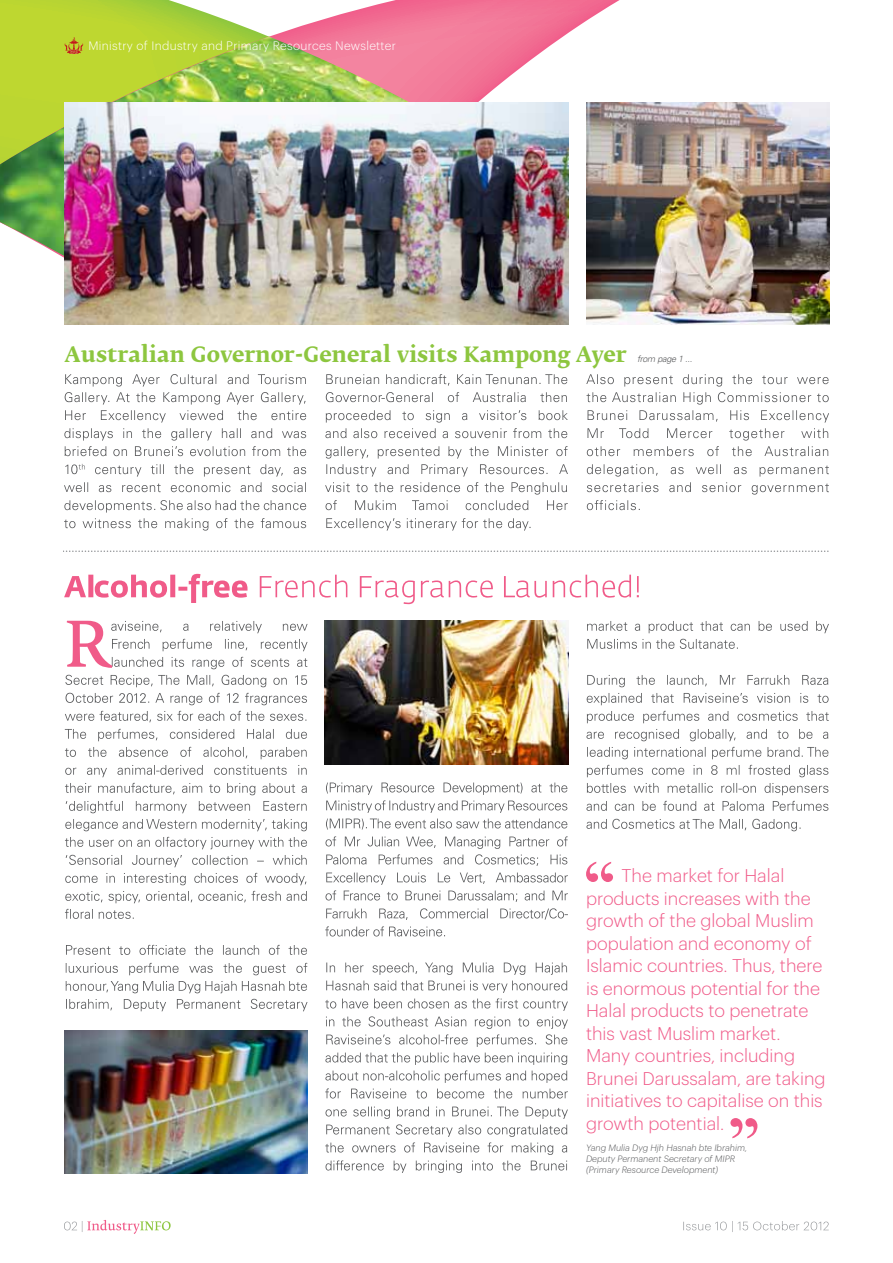
<style>
.page{position:relative;width:893px;height:1263px;background:#fff}
.page>*{position:absolute;margin:0;border:0;box-sizing:border-box;transform-origin:0 0}
.t1{font:700 21px "Fedra Serif B Pro";color:#8dc63f}
.t2{font:300 18px/22.5px "Graphik";color:#f05b89}
.t3{font:300 12px "Graphik";letter-spacing:.025em;color:#fff}
.t4{font:italic 300 9px/10.8px "Graphik";color:#58595b}
.t5{font:italic 300 9px "Univers LT Std";letter-spacing:-.025em;color:#58595b}
</style>
<div class="page">
<svg style="left:0;top:0;width:620px;height:325px"></svg>
<img style="left:0;top:37px;width:450px;height:288px">
<div style="left:141px;top:305px;width:157px;height:70px;background:#fff"></div>
<svg style="left:65px;top:37px;width:18px;height:17px"></svg>
<svg style="left:64px;top:1220px;width:107px;height:14px"></svg>
<svg style="left:683px;top:1221px;width:146px;height:11px"></svg>
<svg style="left:586px;top:862px;width:27px;height:20px"></svg>
<svg style="left:730px;top:1118px;width:27px;height:20px"></svg>
<svg style="left:66px;top:999px;width:242px;height:12px"></svg>
<svg style="left:66px;top:981px;width:241px;height:12px"></svg>
<svg style="left:66px;top:963px;width:241px;height:12px"></svg>
<svg style="left:66px;top:945px;width:241px;height:10px"></svg>
<svg style="left:65px;top:909px;width:69px;height:10px"></svg>
<svg style="left:65px;top:891px;width:242px;height:12px"></svg>
<svg style="left:65px;top:873px;width:241px;height:12px"></svg>
<svg style="left:66px;top:855px;width:241px;height:12px"></svg>
<svg style="left:65px;top:837px;width:242px;height:12px"></svg>
<svg style="left:65px;top:819px;width:242px;height:12px"></svg>
<svg style="left:66px;top:801px;width:241px;height:12px"></svg>
<svg style="left:65px;top:783px;width:242px;height:12px"></svg>
<svg style="left:65px;top:765px;width:242px;height:12px"></svg>
<svg style="left:65px;top:747px;width:242px;height:12px"></svg>
<svg style="left:65px;top:729px;width:242px;height:12px"></svg>
<svg style="left:65px;top:711px;width:241px;height:11px"></svg>
<svg style="left:66px;top:693px;width:241px;height:12px"></svg>
<svg style="left:65px;top:675px;width:242px;height:12px"></svg>
<svg style="left:67px;top:621px;width:241px;height:48px"></svg>
<img style="left:65px;top:102px;width:503px;height:222px">
<img style="left:586px;top:102px;width:243px;height:222px">
<svg style="left:587px;top:464px;width:242px;height:46px"></svg>
<svg style="left:586px;top:374px;width:243px;height:82px"></svg>
<svg style="left:326px;top:518px;width:205px;height:13px"></svg>
<svg style="left:325px;top:446px;width:243px;height:64px"></svg>
<svg style="left:325px;top:410px;width:243px;height:28px"></svg>
<svg style="left:326px;top:392px;width:241px;height:10px"></svg>
<svg style="left:326px;top:374px;width:241px;height:12px"></svg>
<svg style="left:64px;top:500px;width:242px;height:31px"></svg>
<svg style="left:64px;top:464px;width:242px;height:28px"></svg>
<svg style="left:64px;top:374px;width:242px;height:82px"></svg>
<svg style="left:64px;top:550px;width:765px;height:2px"></svg>
<svg style="left:260px;top:575px;width:379px;height:29px"></svg>
<svg style="left:64px;top:574px;width:183px;height:29px"></svg>
<svg style="left:325px;top:1106px;width:243px;height:67px"></svg>
<svg style="left:325px;top:962px;width:243px;height:136px"></svg>
<svg style="left:325px;top:926px;width:120px;height:10px"></svg>
<svg style="left:326px;top:908px;width:242px;height:12px"></svg>
<svg style="left:325px;top:872px;width:243px;height:30px"></svg>
<svg style="left:325px;top:836px;width:243px;height:30px"></svg>
<svg style="left:326px;top:782px;width:241px;height:47px"></svg>
<svg style="left:586px;top:819px;width:215px;height:12px"></svg>
<svg style="left:586px;top:801px;width:242px;height:10px"></svg>
<svg style="left:587px;top:783px;width:241px;height:12px"></svg>
<svg style="left:587px;top:765px;width:241px;height:12px"></svg>
<svg style="left:587px;top:747px;width:241px;height:12px"></svg>
<svg style="left:586px;top:729px;width:242px;height:12px"></svg>
<svg style="left:587px;top:711px;width:242px;height:12px"></svg>
<svg style="left:587px;top:693px;width:242px;height:12px"></svg>
<svg style="left:587px;top:675px;width:241px;height:12px"></svg>
<svg style="left:587px;top:639px;width:151px;height:10px"></svg>
<svg style="left:587px;top:621px;width:242px;height:12px"></svg>
<img style="left:325px;top:621px;width:243px;height:143px">
<img style="left:65px;top:1030px;width:243px;height:144px">
<p class="t3" style="left:88px;top:37px;width:309px">Ministry of Industry and Primary Resources Newsletter</p>
<p class="t1" style="left:65px;top:341px;width:564px">Australian Governor-General visits Kampong Ayer</p>
<p class="t5" style="left:637px;top:353px;width:57px">from page 1 ...</p>
<p class="t2" style="left:586px;top:863px;width:241px;text-indent:35px">The market for Halal products increases with the growth of the global Muslim population and economy of<br>Islamic countries. Thus, there is enormous potential for the<br>Halal products to penetrate this vast Muslim market.<br>Many countries, including<br>Brunei Darussalam, are taking initiatives to capitalise on this growth potential.</p>
<p class="t4" style="left:586px;top:1142px;width:163px">Yang Mulia Dyg Hjh Hasnah bte Ibrahim,<br>Deputy Permanent Secretary of MIPR (Primary Resource Development)</p>
</div>
